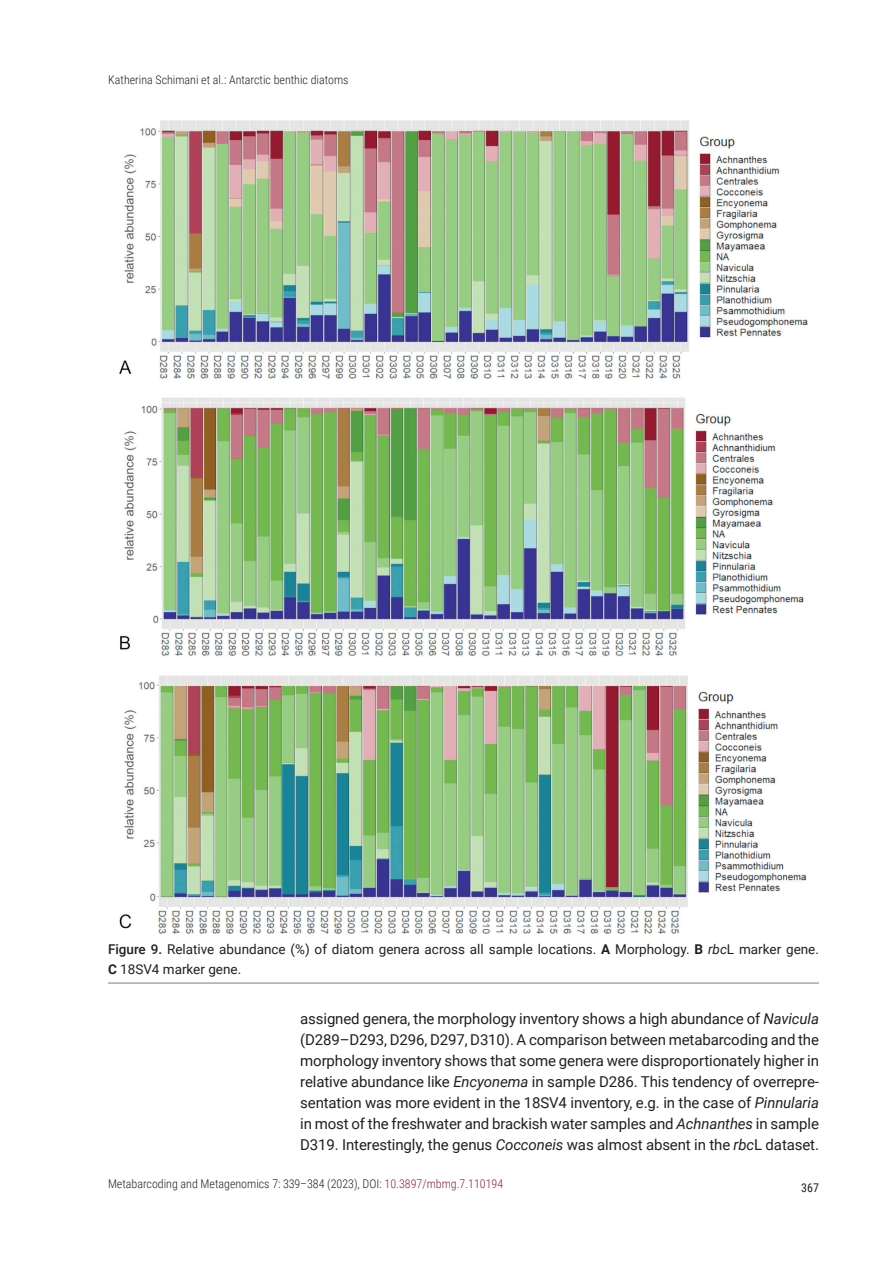
<style>
.page{position:relative;width:893px;height:1263px;background:#fff}
.page>*{position:absolute;margin:0;border:0;box-sizing:border-box;transform-origin:0 0}
.Body_text{font:15px/21px "Roboto";letter-spacing:-.01em;color:#231f20;text-align:justify}
.FIG_-_Caption{font:13.5px/19.8px "Roboto";color:#231f20}
.t1{font:300 12px "Roboto Condensed";color:#231f20}
.t2{font:12px "Roboto Condensed";color:#231f20}
.s1{font-weight:500}
.s2{font-weight:700}
.s3{font-style:italic}
.s4{color:#981a35}
</style>
<div class="page">
<img style="left:119px;top:121px;width:689px;height:812px">
<hr style="left:108px;top:982px;width:711px;height:2px;background:#a8a9ad">
<p class="t1" style="left:108px;top:71px;width:242px">Katherina Schimani et al.: Antarctic benthic diatoms</p>
<p class="FIG_-_Caption" style="left:108px;top:939px;width:712px"><span class="s1">Figure 9.</span> Relative abundance (%) of diatom genera across all sample locations. <span class="s2">A</span> Morphology. <span class="s2">B</span> <span class="s3">rbc</span>L marker gene.<br><span class="s2">C</span> 18SV4 marker gene.</p>
<p class="Body_text" style="left:300px;top:1007px;width:520px">assigned genera, the morphology inventory shows a high abundance of <span class="s3">Navicula </span>(D289–D293, D296, D297, D310). A comparison between metabarcoding and the morphology inventory shows that some genera were disproportionately higher in relative abundance like <span class="s3">Encyonema</span> in sample D286. This tendency of overrepre&shy;sentation was more evident in the 18SV4 inventory, e.g. in the case of <span class="s3">Pinnularia </span>in most of the freshwater and brackish water samples and <span class="s3">Achnanthes</span> in sample D319. Interestingly, the genus <span class="s3">Cocconeis</span> was almost absent in the <span class="s3">rbc</span>L dataset.</p>
<p class="t1" style="left:108px;top:1175px;width:397px">Metabarcoding and Metagenomics 7: 339–384 (2023), DOI: <span class="s4">10.3897/mbmg.7.110194</span></p>
<p class="t2" style="left:801px;top:1179px;width:19px">367</p>
</div>
